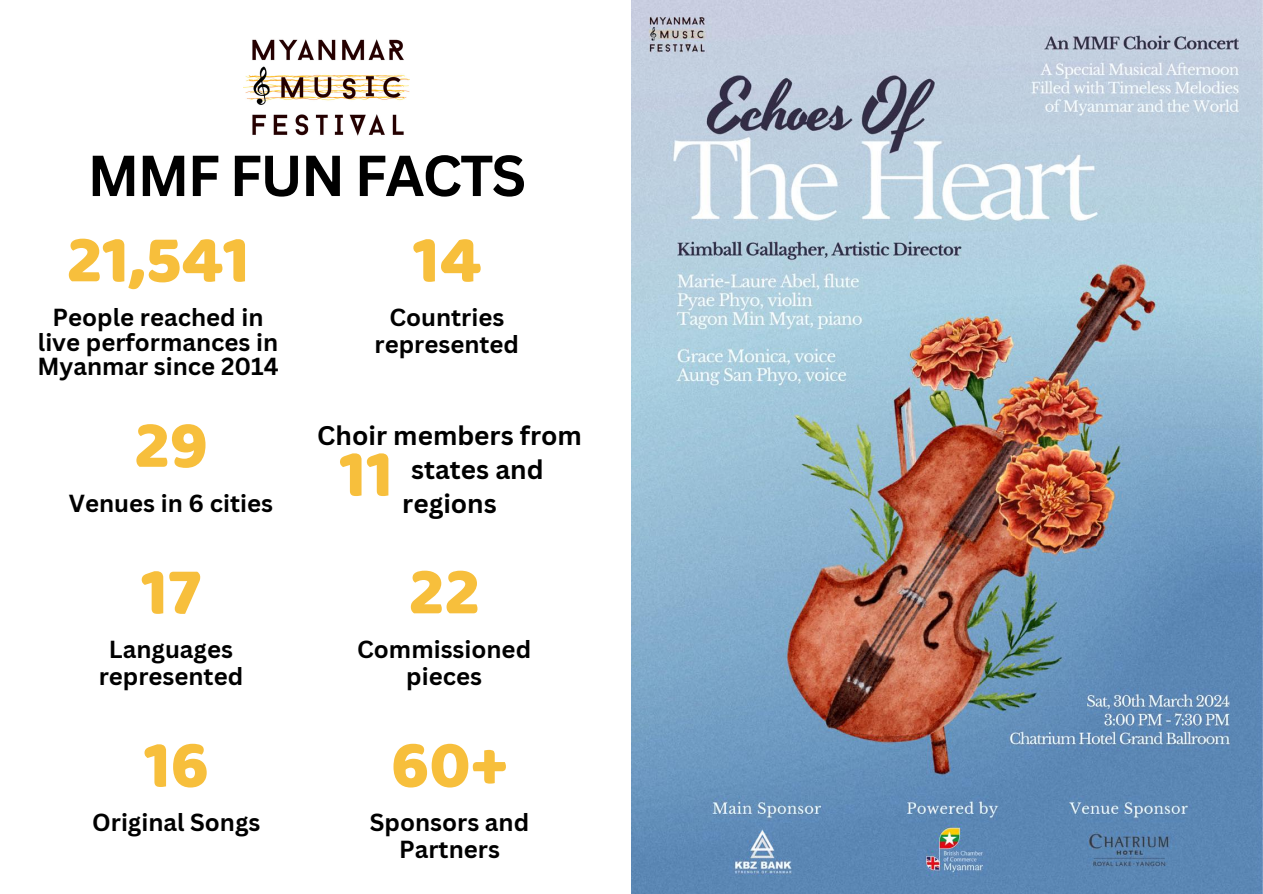
<style>
.page{position:relative;width:1263px;height:894px;background:#fff}
.page>*{position:absolute;margin:0;border:0;box-sizing:border-box;transform-origin:0 0}
.t1{font:68.4px "Baloo";color:#f7bf3c}
.t2{font:700 56.4px "Canva Sans";letter-spacing:-.035em;color:#000}
.t3{font:700 26.25px/33.8px "Canva Sans";color:#000}
.t4{font:700 24px/27px "Canva Sans";color:#000;text-align:center}
</style>
<div class="page">
<img style="left:243px;top:39px;width:167px;height:97px">
<img style="left:631px;top:0;width:632px;height:893px">
<p class="t2" style="left:87px;top:136px;width:440px">MMF FUN FACTS</p>
<h1 class="t1" style="left:66px;top:217px;width:185px">21,541</h1>
<p class="t4" style="left:37px;top:304px;width:243px;line-height:24.8px">People reached in live performances in<br>Myanmar since 2014</p>
<p class="t1" style="left:134px;top:403px;width:75px">29</p>
<p class="t4" style="left:69px;top:488px;width:206px">Venues in 6 cities</p>
<p class="t1" style="left:141px;top:549px;width:61px">17</p>
<p class="t4" style="left:99px;top:635px;width:146px">Languages represented</p>
<p class="t1" style="left:144px;top:722px;width:67px">16</p>
<p class="t4" style="left:92px;top:808px;width:170px">Original Songs</p>
<p class="t1" style="left:413px;top:217px;width:70px">14</p>
<p class="t4" style="left:375px;top:303px;width:146px">Countries represented</p>
<p class="t3" style="left:317px;top:418px;width:266px">Choir members from</p>
<p class="t3" style="left:402px;top:452px;width:143px;text-indent:9px">states and regions</p>
<p class="t1" style="left:339px;top:431px;width:55px">11</p>
<p class="t1" style="left:408px;top:549px;width:73px">22</p>
<p class="t4" style="left:357px;top:635px;width:175px">Commissioned pieces</p>
<p class="t1" style="left:391px;top:722px;width:118px">60+</p>
<h1 class="t4" style="left:370px;top:808px;width:161px">Sponsors and<br>Partners</h1>
</div>
